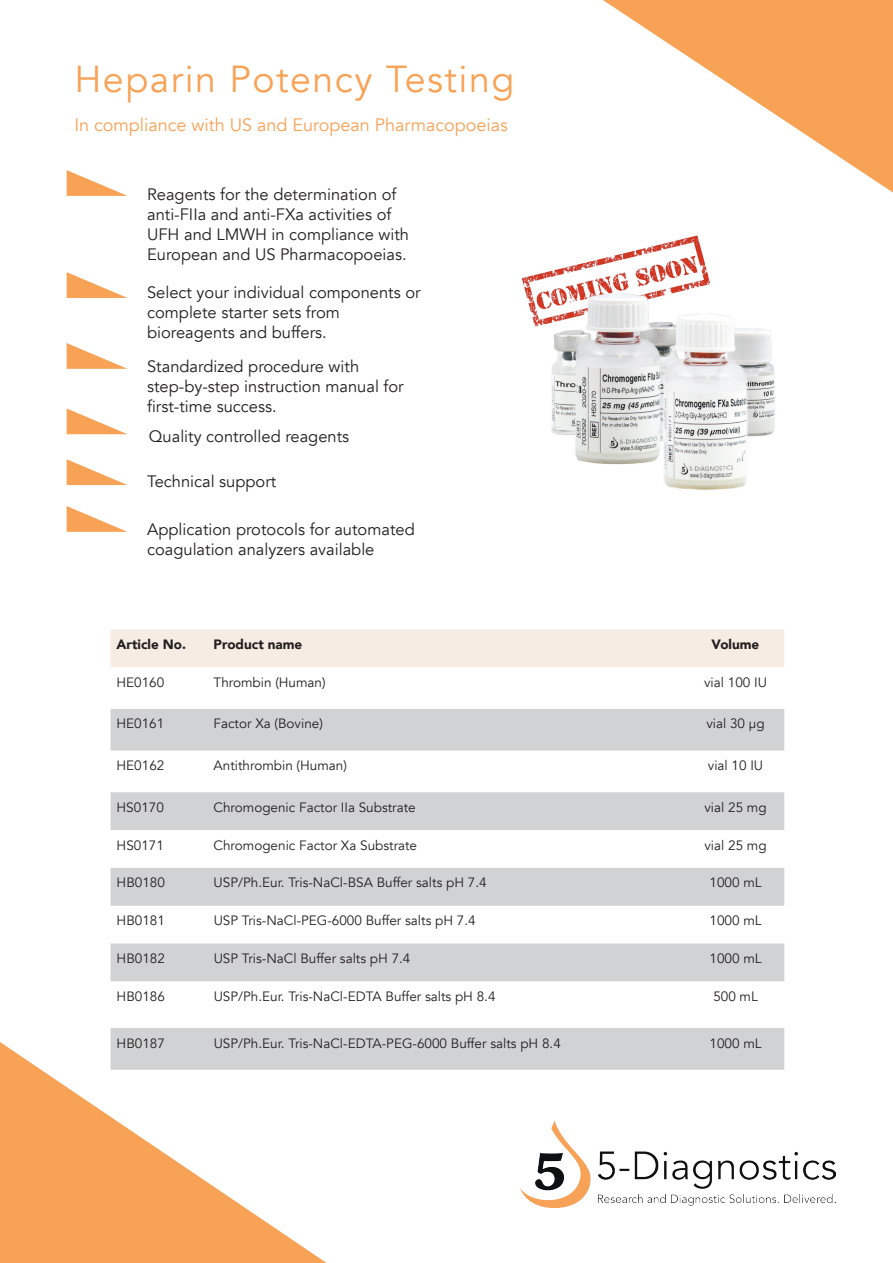
<style>
.page{position:relative;width:893px;height:1263px;background:#fff}
.page>*{position:absolute;margin:0;border:0;box-sizing:border-box;transform-origin:0 0}
.t1{font:37.5px "Avenir";letter-spacing:.04em;color:#f8a256}
.t2{font:18px "Avenir";color:#f8a256}
.t3{font:16.5px/19.8px "Avenir";color:#231f20}
.t4{font:13.5px "Avenir";color:#231f20}
.t5{font:900 13.5px "Avenir";color:#231f20}
</style>
<div class="page">
<svg style="left:603px;top:0;width:290px;height:193px"></svg>
<svg style="left:0;top:1042px;width:327px;height:221px;fill:#f8a256"></svg>
<img style="left:522px;top:235px;width:188px;height:92px">
<svg style="left:67px;top:170px;width:61px;height:26px"></svg>
<svg style="left:67px;top:272px;width:61px;height:26px"></svg>
<svg style="left:67px;top:343px;width:61px;height:26px"></svg>
<svg style="left:67px;top:408px;width:60px;height:26px"></svg>
<svg style="left:67px;top:459px;width:60px;height:26px"></svg>
<svg style="left:67px;top:506px;width:61px;height:26px"></svg>
<img style="left:545px;top:323px;width:22px;height:112px">
<img style="left:761px;top:328px;width:14px;height:108px">
<img style="left:567px;top:275px;width:114px;height:190px">
<div style="left:111px;top:629px;width:673px;height:38px;background:#f7ece3"></div>
<svg style="left:111px;top:709px;width:673px;height:361px;fill:#d1d2d4"></svg>
<img style="left:659px;top:311px;width:102px;height:179px">
<img style="left:520px;top:1120px;width:315px;height:88px">
<h1 class="t1" style="left:74px;top:56px;width:441px">Heparin Potency Testing</h1>
<h2 class="t2" style="left:74px;top:114px;width:435px">In compliance with US and European Pharmacopoeias</h2>
<p class="t3" style="left:147px;top:185px;width:263px">Reagents for the determination of anti-FIIa and anti-FXa activities of UFH and LMWH in compliance with European and US Pharmacopoeias.</p>
<p class="t3" style="left:147px;top:283px;width:275px">Select your individual components or complete starter sets from bioreagents and buffers.</p>
<p class="t3" style="left:147px;top:357px;width:258px">Standardized procedure with step-by-step instruction manual for first-time success.</p>
<p class="t3" style="left:149px;top:426px;width:202px">Quality controlled reagents</p>
<p class="t3" style="left:147px;top:471px;width:131px">Technical support</p>
<p class="t3" style="left:147px;top:520px;width:269px">Application protocols for automated coagulation analyzers available</p>
<p class="t5" style="left:117px;top:633px;width:71px">Article No.</p>
<p class="t5" style="left:214px;top:633px;width:90px">Product name</p>
<p class="t5" style="left:712px;top:633px;width:49px">Volume</p>
<p class="t4" style="left:117px;top:674px;width:49px">HE0160</p>
<p class="t4" style="left:214px;top:674px;width:114px">Thrombin (Human)</p>
<p class="t4" style="left:704px;top:674px;width:64px">vial 100 IU</p>
<p class="t4" style="left:117px;top:716px;width:49px">HE0161</p>
<p class="t4" style="left:214px;top:716px;width:111px">Factor Xa (Bovine)</p>
<p class="t4" style="left:706px;top:716px;width:60px">vial 30 μg</p>
<p class="t4" style="left:117px;top:757px;width:49px">HE0162</p>
<p class="t4" style="left:214px;top:757px;width:135px">Antithrombin (Human)</p>
<p class="t4" style="left:708px;top:757px;width:57px">vial 10 IU</p>
<p class="t4" style="left:117px;top:799px;width:49px">HS0170</p>
<p class="t4" style="left:214px;top:799px;width:204px">Chromogenic Factor IIa Substrate</p>
<p class="t4" style="left:704px;top:799px;width:64px">vial 25 mg</p>
<p class="t4" style="left:117px;top:837px;width:49px">HS0171</p>
<p class="t4" style="left:214px;top:837px;width:205px">Chromogenic Factor Xa Substrate</p>
<p class="t4" style="left:704px;top:837px;width:64px">vial 25 mg</p>
<p class="t4" style="left:117px;top:875px;width:50px">HB0180</p>
<p class="t4" style="left:214px;top:875px;width:275px">USP/Ph.Eur. Tris-NaCl-BSA Buffer salts pH 7.4</p>
<p class="t4" style="left:709px;top:875px;width:54px">1000 mL</p>
<p class="t4" style="left:117px;top:912px;width:50px">HB0181</p>
<p class="t4" style="left:214px;top:912px;width:264px">USP Tris-NaCl-PEG-6000 Buffer salts pH 7.4</p>
<p class="t4" style="left:710px;top:912px;width:54px">1000 mL</p>
<p class="t4" style="left:117px;top:950px;width:50px">HB0182</p>
<p class="t4" style="left:214px;top:950px;width:198px">USP Tris-NaCl Buffer salts pH 7.4</p>
<p class="t4" style="left:710px;top:950px;width:54px">1000 mL</p>
<p class="t4" style="left:117px;top:988px;width:50px">HB0186</p>
<p class="t4" style="left:214px;top:988px;width:283px">USP/Ph.Eur. Tris-NaCl-EDTA Buffer salts pH 8.4</p>
<p class="t4" style="left:713px;top:988px;width:46px">500 mL</p>
<p class="t4" style="left:117px;top:1035px;width:50px">HB0187</p>
<p class="t4" style="left:214px;top:1035px;width:349px">USP/Ph.Eur. Tris-NaCl-EDTA-PEG-6000 Buffer salts pH 8.4</p>
<p class="t4" style="left:710px;top:1035px;width:54px">1000 mL</p>
</div>
